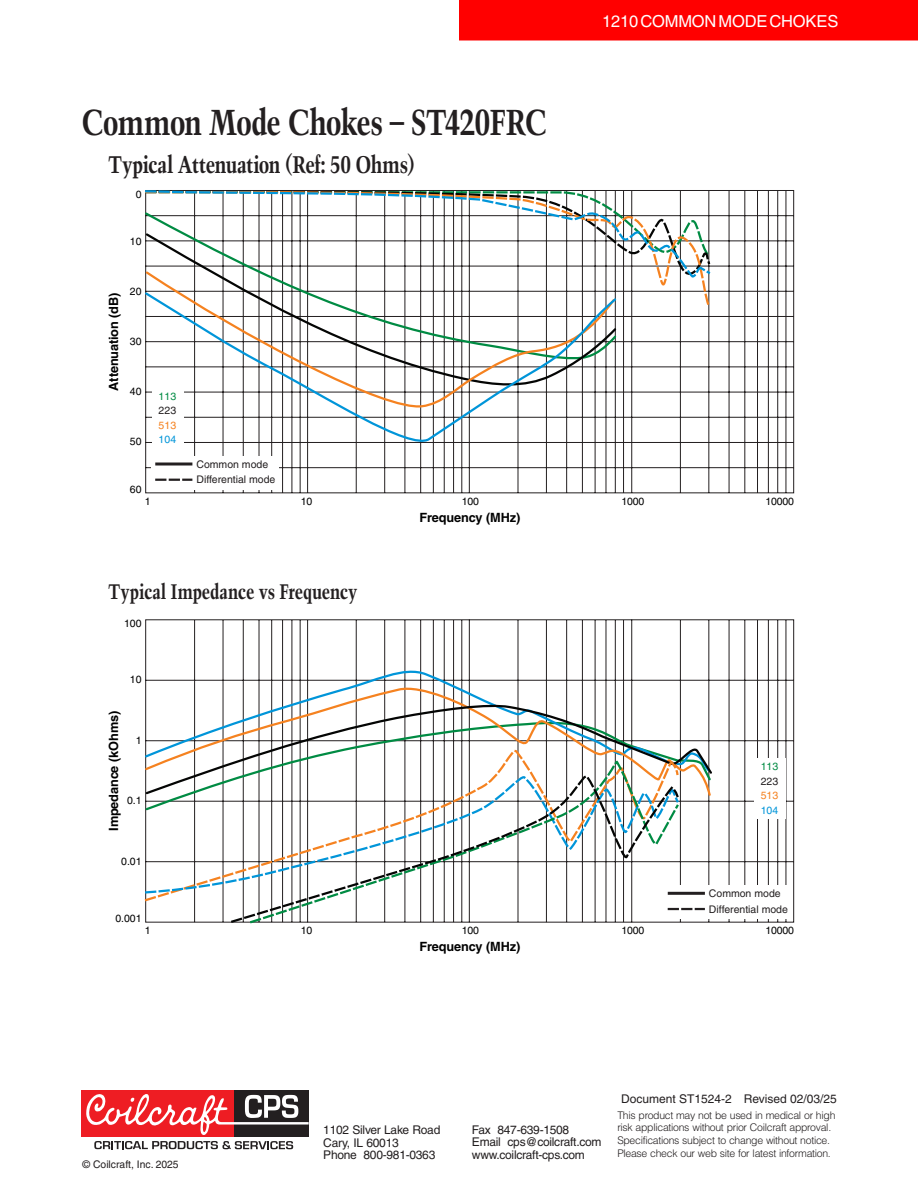
<style>
.page{position:relative;width:918px;height:1188px;background:#fff}
.page>*{position:absolute;margin:0;border:0;box-sizing:border-box;transform-origin:0 0}
.t1{font:700 condensed 36px "Trump Mediaeval";letter-spacing:-.03em;color:#231f20}
.t2{font:700 condensed 24px "Trump Mediaeval";letter-spacing:-.02em;color:#231f20}
.t3{font:700 condensed 21px "Trump Mediaeval";letter-spacing:-.01em;color:#231f20}
.t4{font:16.5px "Helvetica";letter-spacing:-.01em;color:#fff}
.t5{font:700 12.75px "Helvetica";letter-spacing:-.01em;color:#000}
.t6{font:12px/12.5px "Helvetica";letter-spacing:-.02em;color:#231f20}
.t7{font:12px "Helvetica";color:#231f20}
.t8{font:300 10.5px/12.5px "Helvetica";letter-spacing:-.03em;color:#231f20}
.t9{font:10.5px/15.8px "Helvetica";color:#231f20}
.t10{font:10.5px "Helvetica";letter-spacing:-.015em;color:#000}
.t11{font:10.5px "Helvetica";color:#008b43}
.t12{font:10.5px "Helvetica";color:#0095d9}
.t13{font:10.5px "Helvetica";color:#f58220}
</style>
<div class="page">
<div style="left:459px;top:0;width:459px;height:40px;background:#f00"></div>
<div style="left:234px;top:1090px;width:75px;height:47px;background:#231f20"></div>
<div style="left:81px;top:1090px;width:153px;height:47px;background:#ee1d23"></div>
<svg style="left:86px;top:1094px;width:223px;height:41px"></svg>
<svg style="left:94px;top:1141px;width:199px;height:8px"></svg>
<svg style="left:145px;top:619px;width:649px;height:304px"></svg>
<div style="left:755px;top:758px;width:31px;height:61px;background:#fff"></div>
<svg style="left:145px;top:666px;width:567px;height:16px"></svg>
<svg style="left:145px;top:682px;width:567px;height:116px"></svg>
<svg style="left:145px;top:703px;width:569px;height:93px"></svg>
<div style="left:664px;top:885px;width:127px;height:34px;background:#fff"></div>
<hr style="left:668px;top:892px;width:37px;height:3px;background:#231f20">
<svg style="left:681px;top:908px;width:24px;height:2px"></svg>
<svg style="left:144px;top:746px;width:536px;height:157px"></svg>
<svg style="left:144px;top:774px;width:86px;height:121px"></svg>
<svg style="left:248px;top:759px;width:432px;height:12px"></svg>
<svg style="left:230px;top:771px;width:450px;height:153px"></svg>
<svg style="left:145px;top:190px;width:649px;height:304px"></svg>
<div style="left:151px;top:456px;width:128px;height:33px;background:#fff"></div>
<hr style="left:155px;top:463px;width:37px;height:3px;background:#231f20">
<svg style="left:155px;top:479px;width:37px;height:2px"></svg>
<svg style="left:145px;top:309px;width:473px;height:143px"></svg>
<svg style="left:145px;top:277px;width:567px;height:32px"></svg>
<svg style="left:145px;top:190px;width:567px;height:87px"></svg>
<h1 class="t1" style="left:81px;top:100px;width:467px">Common Mode Chokes – ST420FRC</h1>
<h2 class="t2" style="left:108px;top:149px;width:308px">Typical Attenuation (Ref: 50 Ohms)</h2>
<p class="t10" style="left:136px;top:188px;width:7px">0</p>
<p class="t10" style="left:130px;top:235px;width:13px">10</p>
<p class="t5" style="left:106px;top:391px;width:99px;rotate:-90deg">Attenuation (dB)</p>
<p class="t10" style="left:130px;top:285px;width:13px">20</p>
<p class="t10" style="left:130px;top:335px;width:13px">30</p>
<p class="t10" style="left:130px;top:385px;width:13px">40</p>
<p class="t10" style="left:130px;top:436px;width:13px">50</p>
<p class="t10" style="left:130px;top:483px;width:13px">60</p>
<p class="t11" style="left:159px;top:390px;width:19px">113</p>
<p class="t9" style="left:159px;top:403px;width:19px">223</p>
<p class="t12" style="left:159px;top:434px;width:19px">104</p>
<p class="t13" style="left:159px;top:419px;width:19px">513</p>
<p class="t9" style="left:196px;top:456px;width:81px">Common mode<br>Differential mode</p>
<h3 class="t4" style="left:602px;top:11px;width:238px">1210 COMMON MODE CHOKES</h3>
<p class="t10" style="left:145px;top:495px;width:7px">1</p>
<p class="t10" style="left:301px;top:495px;width:13px">10</p>
<p class="t10" style="left:462px;top:495px;width:19px">100</p>
<p class="t10" style="left:622px;top:495px;width:24px">1000</p>
<p class="t10" style="left:766px;top:495px;width:30px">10000</p>
<p class="t5" style="left:419px;top:510px;width:102px">Frequency (MHz)</p>
<h3 class="t3" style="left:108px;top:578px;width:251px">Typical Impedance vs Frequency</h3>
<p class="t10" style="left:124px;top:617px;width:19px">100</p>
<p class="t10" style="left:130px;top:674px;width:13px">10</p>
<p class="t5" style="left:106px;top:831px;width:121px;rotate:-90deg">Impedance (kOhms)</p>
<p class="t10" style="left:136px;top:734px;width:7px">1</p>
<p class="t10" style="left:127px;top:794px;width:16px">0.1</p>
<p class="t10" style="left:121px;top:855px;width:22px">0.01</p>
<p class="t10" style="left:115px;top:912px;width:28px">0.001</p>
<p class="t11" style="left:761px;top:760px;width:19px">113</p>
<p class="t9" style="left:761px;top:773px;width:19px">223</p>
<p class="t12" style="left:761px;top:804px;width:19px">104</p>
<p class="t13" style="left:761px;top:790px;width:19px">513</p>
<p class="t9" style="left:709px;top:885px;width:81px">Common mode<br>Differential mode</p>
<p class="t10" style="left:145px;top:924px;width:7px">1</p>
<p class="t10" style="left:301px;top:924px;width:13px">10</p>
<p class="t10" style="left:462px;top:924px;width:19px">100</p>
<p class="t10" style="left:622px;top:924px;width:24px">1000</p>
<p class="t10" style="left:766px;top:924px;width:30px">10000</p>
<p class="t9" style="left:83px;top:1156px;width:98px">© Coilcraft, Inc. 2025</p>
<p class="t5" style="left:419px;top:939px;width:102px">Frequency (MHz)</p>
<p class="t6" style="left:323px;top:1124px;width:119px">1102 Silver Lake Road<br>Cary, IL 60013<br>Phone 800-981-0363</p>
<p class="t6" style="left:472px;top:1123px;width:131px">Fax 847-639-1508<br>Email cps@coilcraft.com www.coilcraft-cps.com</p>
<p class="t7" style="left:621px;top:1092px;width:217px">Document ST1524-2 Revised 02/03/25</p>
<p class="t8" style="left:617px;top:1109px;width:220px">This product may not be used in medical or high risk applications without prior Coilcraft approval.<br>Specifications subject to change without notice.<br>Please check our web site for latest information.</p>
</div>
